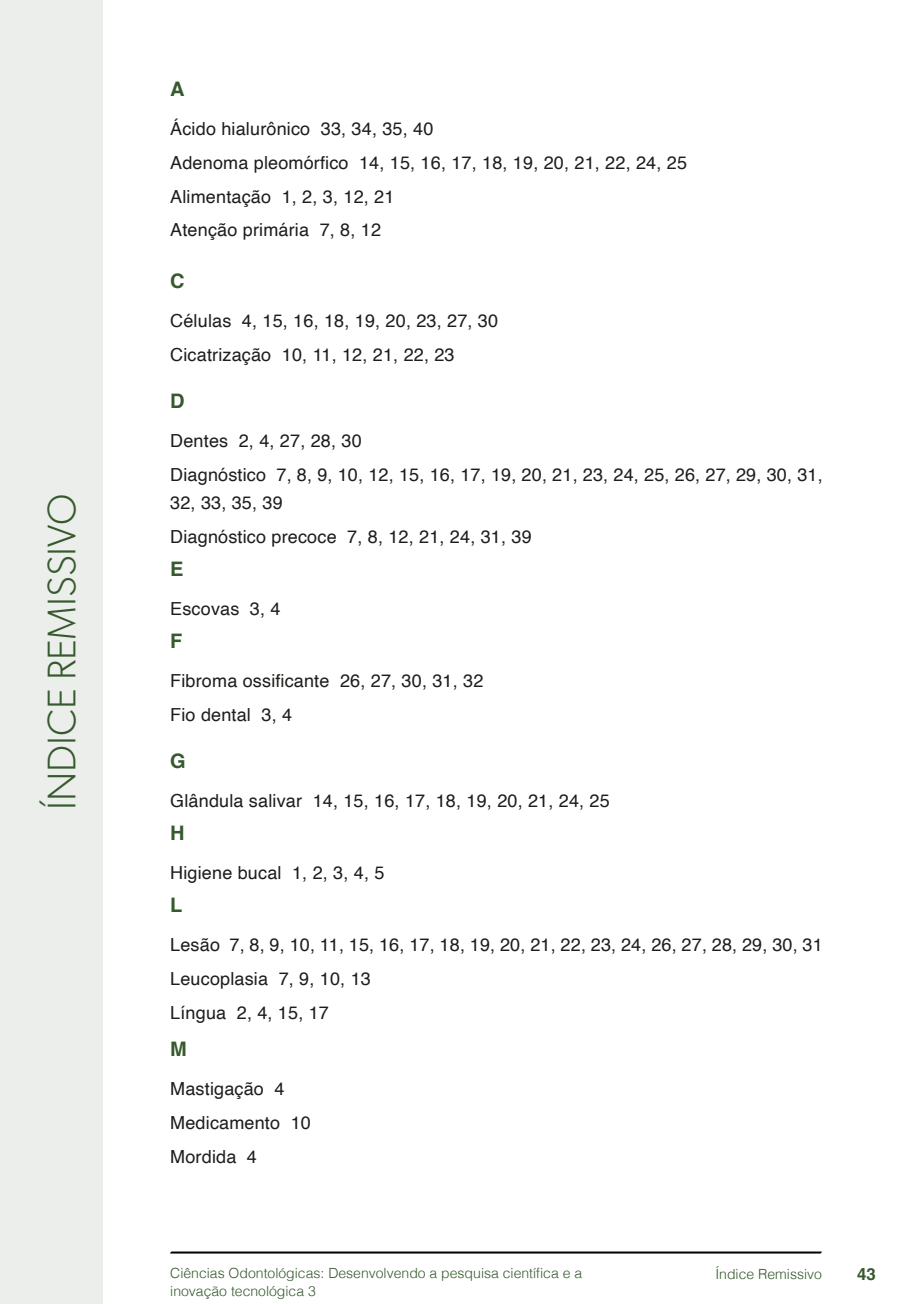
<style>
.page{position:relative;width:908px;height:1304px;background:#fff}
.page>*{position:absolute;margin:0;border:0;box-sizing:border-box;transform-origin:0 0}
.t1{font:300 40px "Gibson";color:#36592e}
.t2{font:700 20px "Helvetica";color:#36592e}
.t3{font:18px/33.6px "Helvetica";letter-spacing:.01em;color:#1d1d1b}
.t4{font:700 16.8px "Helvetica";color:#36592e}
.t5{font:300 14px "Helvetica";color:#36592e}
</style>
<div class="page">
<svg style="left:170px;top:1251px;width:651px;height:3px;background:#515151"></svg>
<div style="left:0;top:0;width:103px;height:1304px;background:#ebeeea"></div>
<h1 class="t1" style="left:37px;top:810px;width:317px;rotate:-90deg">ÍNDICE REMISSIVO</h1>
<p class="t2" style="left:170px;top:77px;width:16px">A</p>
<p class="t3" style="left:170px;top:113px;width:518px">Ácido hialurônico 33, 34, 35, 40<br>Adenoma pleomórfico 14, 15, 16, 17, 18, 19, 20, 21, 22, 24, 25<br>Alimentação 1, 2, 3, 12, 21<br>Atenção primária 7, 8, 12</p>
<p class="t2" style="left:170px;top:269px;width:16px">C</p>
<p class="t3" style="left:170px;top:305px;width:329px">Células 4, 15, 16, 18, 19, 20, 23, 27, 30<br>Cicatrização 10, 11, 12, 21, 22, 23</p>
<p class="t2" style="left:170px;top:389px;width:16px">D</p>
<p class="t3" style="left:170px;top:425px;width:653px">Dentes 2, 4, 27, 28, 30<br>Diagnóstico 7, 8, 9, 10, 12, 15, 16, 17, 19, 20, 21, 23, 24, 25, 26, 27, 29, 30, 31,</p>
<p class="t3" style="left:170px;top:486px;width:363px">32, 33, 35, 39<br>Diagnóstico precoce 7, 8, 12, 21, 24, 31, 39</p>
<p class="t2" style="left:170px;top:557px;width:15px">E</p>
<p class="t3" style="left:170px;top:593px;width:112px">Escovas 3, 4</p>
<p class="t2" style="left:170px;top:629px;width:14px">F</p>
<p class="t3" style="left:170px;top:665px;width:314px">Fibroma ossificante 26, 27, 30, 31, 32<br>Fio dental 3, 4</p>
<p class="t2" style="left:170px;top:749px;width:17px">G</p>
<p class="t3" style="left:170px;top:785px;width:441px">Glândula salivar 14, 15, 16, 17, 18, 19, 20, 21, 24, 25</p>
<p class="t2" style="left:170px;top:821px;width:16px">H</p>
<p class="t3" style="left:170px;top:857px;width:215px">Higiene bucal 1, 2, 3, 4, 5</p>
<p class="t2" style="left:170px;top:893px;width:14px">L</p>
<p class="t3" style="left:170px;top:929px;width:653px">Lesão 7, 8, 9, 10, 11, 15, 16, 17, 18, 19, 20, 21, 22, 23, 24, 26, 27, 28, 29, 30, 31<br>Leucoplasia 7, 9, 10, 13<br>Língua 2, 4, 15, 17</p>
<p class="t2" style="left:170px;top:1037px;width:18px">M</p>
<p class="t3" style="left:170px;top:1073px;width:142px">Mastigação 4<br>Medicamento 10<br>Mordida 4</p>
<p class="t5" style="left:715px;top:1262px;width:108px">Índice Remissivo</p>
<p class="t5" style="left:170px;top:1261px;width:413px">Ciências Odontológicas: Desenvolvendo a pesquisa científica e a</p>
<p class="t4" style="left:856px;top:1264px;width:20px">43</p>
<p class="t5" style="left:170px;top:1279px;width:147px">inovação tecnológica 3</p>
</div>
